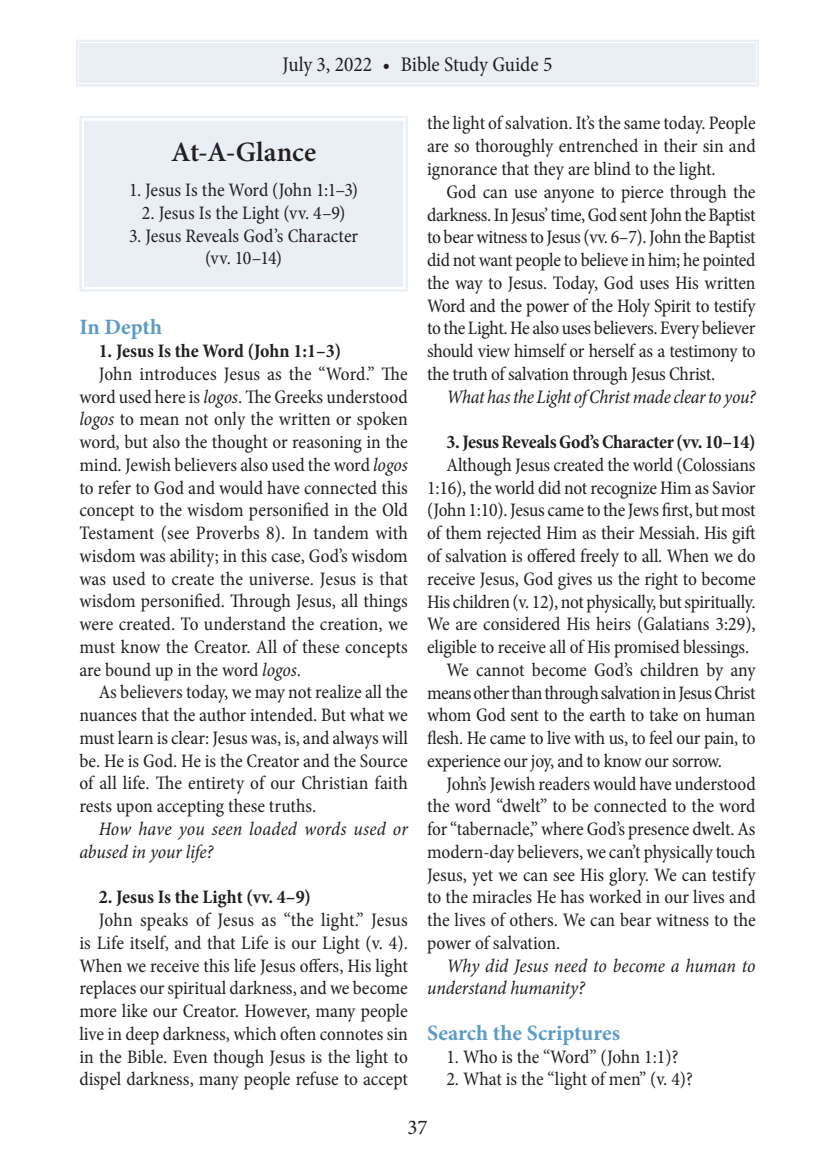
<style>
.page{position:relative;width:835px;height:1166px;background:#fff}
.page>*{position:absolute;margin:0;border:0;box-sizing:border-box;transform-origin:0 0}
.t1{font:600 28px "Minion Pro";color:#231f20}
.t2{font:700 21.88px "Minion Pro";color:#5c9bc5}
.t3{font:condensed 21px "Minion Pro";color:#231f20}
.t4{font:21px "Minion Pro";color:#231f20}
.t5{font:condensed 19.25px/22.8px "Minion Pro";letter-spacing:-.01em;color:#231f20;text-align:justify}
.t6{font:italic condensed 19.25px/22.8px "Minion Pro";letter-spacing:-.005em;color:#231f20}
.t7{font:700 condensed 19.25px "Minion Pro";letter-spacing:-.01em;color:#231f20}
.s1{font-style:italic}
</style>
<div class="page">
<svg style="left:76px;top:40px;width:683px;height:47px;background:#ebf0f6"></svg>
<div style="left:81px;top:44px;width:673px;height:38px;border:2px solid #eaeff6"></div>
<div style="left:86px;top:123px;width:315px;height:161px;background:#eaeff6"></div>
<div style="left:79px;top:116px;width:329px;height:7px;background:#f8fafc"></div>
<hr style="left:79px;top:116px;width:329px;height:2px;background:#eaeff6">
<hr style="left:84px;top:121px;width:319px;height:2px;background:#eaeff6">
<hr style="left:79px;top:118px;width:3px;height:64px;background:#eaeff6">
<hr style="left:84px;top:123px;width:2px;height:59px;background:#eaeff6">
<hr style="left:401px;top:123px;width:2px;height:59px;background:#eaeff6">
<hr style="left:405px;top:118px;width:3px;height:64px;background:#eaeff6">
<hr style="left:79px;top:182px;width:3px;height:107px;background:#eaeff6">
<hr style="left:84px;top:182px;width:2px;height:102px;background:#eaeff6">
<hr style="left:401px;top:182px;width:2px;height:102px;background:#eaeff6">
<hr style="left:405px;top:182px;width:3px;height:107px;background:#eaeff6">
<hr style="left:84px;top:284px;width:319px;height:3px;background:#eaeff6">
<hr style="left:79px;top:289px;width:329px;height:2px;background:#eaeff6">
<p class="t3" style="left:283px;top:51px;width:271px">July 3, 2022 • Bible Study Guide 5</p>
<h1 class="t1" style="left:171px;top:133px;width:146px">At-A-Glance</h1>
<p class="t5" style="left:129px;top:179px;width:231px">1. Jesus Is the Word (John 1:1–3)</p>
<p class="t5" style="left:142px;top:201px;width:205px">2. Jesus Is the Light (vv. 4–9)</p>
<p class="t5" style="left:129px;top:224px;width:231px;text-align:center">3. Jesus Reveals God’s Character (vv. 10–14)</p>
<p class="t2" style="left:79px;top:312px;width:84px">In Depth</p>
<p class="t7" style="left:99px;top:337px;width:244px">1. Jesus Is the Word (John 1:1–3)</p>
<p class="t5" style="left:79px;top:362px;width:330px;text-indent:19px">John introduces Jesus as the “Word.” The word used here is <span class="s1">logos</span>. The Greeks understood <span class="s1">logos</span> to mean not only the written or spoken word, but also the thought or reasoning in the mind. Jewish believers also used the word <span class="s1">logos </span>to refer to God and would have connected this concept to the wisdom personified in the Old Testament (see Proverbs 8). In tandem with wisdom was ability; in this case, God’s wisdom was used to create the universe. Jesus is that wisdom personified. Through Jesus, all things were created. To understand the creation, we must know the Creator. All of these concepts are bound up in the word <span class="s1">logos</span>.</p>
<p class="t5" style="left:79px;top:681px;width:330px;text-indent:19px">As believers today, we may not realize all the nuances that the author intended. But what we must learn is clear: Jesus was, is, and always will be. He is God. He is the Creator and the Source of all life. The entirety of our Christian faith rests upon accepting these truths.</p>
<p class="t6" style="left:79px;top:817px;width:330px;text-indent:19px">How have you seen loaded words used or abused in your life?</p>
<p class="t7" style="left:99px;top:884px;width:214px">2. Jesus Is the Light (vv. 4–9)</p>
<p class="t5" style="left:79px;top:908px;width:330px;text-indent:19px">John speaks of Jesus as “the light.” Jesus is Life itself, and that Life is our Light (v. 4).<br>When we receive this life Jesus offers, His light replaces our spiritual darkness, and we become more like our Creator. However, many people live in deep darkness, which often connotes sin in the Bible. Even though Jesus is the light to dispel darkness, many people refuse to accept</p>
<p class="t5" style="left:427px;top:112px;width:330px">the light of salvation. It’s the same today. People are so thoroughly entrenched in their sin and ignorance that they are blind to the light.</p>
<p class="t5" style="left:427px;top:180px;width:330px;text-indent:19px">God can use anyone to pierce through the darkness. In Jesus’ time, God sent John the Baptist to bear witness to Jesus (vv. 6–7). John the Baptist did not want people to believe in him; he pointed the way to Jesus. Today, God uses His written Word and the power of the Holy Spirit to testify to the Light. He also uses believers. Every believer should view himself or herself as a testimony to the truth of salvation through Jesus Christ.</p>
<p class="t6" style="left:446px;top:385px;width:311px">What has the Light of Christ made clear to you?</p>
<p class="t7" style="left:446px;top:429px;width:310px">3. Jesus Reveals God’s Character (vv. 10–14)</p>
<p class="t5" style="left:446px;top:453px;width:311px">Although Jesus created the world (Colossians</p>
<p class="t5" style="left:427px;top:476px;width:330px">1:16), the world did not recognize Him as Savior</p>
<p class="t5" style="left:427px;top:499px;width:330px">(John 1:10). Jesus came to the Jews first, but most</p>
<p class="t5" style="left:427px;top:522px;width:330px">of them rejected Him as their Messiah. His gift</p>
<p class="t5" style="left:427px;top:545px;width:330px">of salvation is offered freely to all. When we do</p>
<p class="t5" style="left:427px;top:567px;width:330px">receive Jesus, God gives us the right to become</p>
<p class="t5" style="left:427px;top:590px;width:330px">His children (v. 12), not physically, but spiritually.</p>
<p class="t5" style="left:427px;top:613px;width:330px">We are considered His heirs (Galatians 3:29),</p>
<p class="t5" style="left:427px;top:636px;width:324px">eligible to receive all of His promised blessings.</p>
<p class="t5" style="left:446px;top:658px;width:311px">We cannot become God’s children by any</p>
<p class="t5" style="left:427px;top:681px;width:330px">means other than through salvation in Jesus Christ</p>
<p class="t5" style="left:427px;top:704px;width:330px">whom God sent to the earth to take on human</p>
<p class="t5" style="left:427px;top:727px;width:330px">flesh. He came to live with us, to feel our pain, to</p>
<p class="t5" style="left:427px;top:749px;width:296px">experience our joy, and to know our sorrow.</p>
<p class="t5" style="left:446px;top:772px;width:311px">John’s Jewish readers would have understood</p>
<p class="t5" style="left:427px;top:795px;width:330px">the word “dwelt” to be connected to the word</p>
<p class="t5" style="left:427px;top:818px;width:330px">for “tabernacle,” where God’s presence dwelt. As</p>
<p class="t5" style="left:427px;top:840px;width:330px">modern-day believers, we can’t physically touch</p>
<p class="t5" style="left:427px;top:863px;width:330px">Jesus, yet we can see His glory. We can testify</p>
<p class="t5" style="left:427px;top:886px;width:330px">to the miracles He has worked in our lives and</p>
<p class="t5" style="left:427px;top:909px;width:330px">the lives of others. We can bear witness to the</p>
<p class="t5" style="left:427px;top:931px;width:135px">power of salvation.</p>
<p class="t6" style="left:427px;top:954px;width:330px;text-indent:19px">Why did Jesus need to become a human to understand humanity?</p>
<p class="t2" style="left:427px;top:1017px;width:194px">Search the Scriptures</p>
<p class="t5" style="left:446px;top:1045px;width:233px">1. Who is the “Word” (John 1:1)?</p>
<p class="t5" style="left:446px;top:1068px;width:248px">2. What is the “light of men” (v. 4)?</p>
<p class="t4" style="left:407px;top:1113px;width:22px">37</p>
</div>
